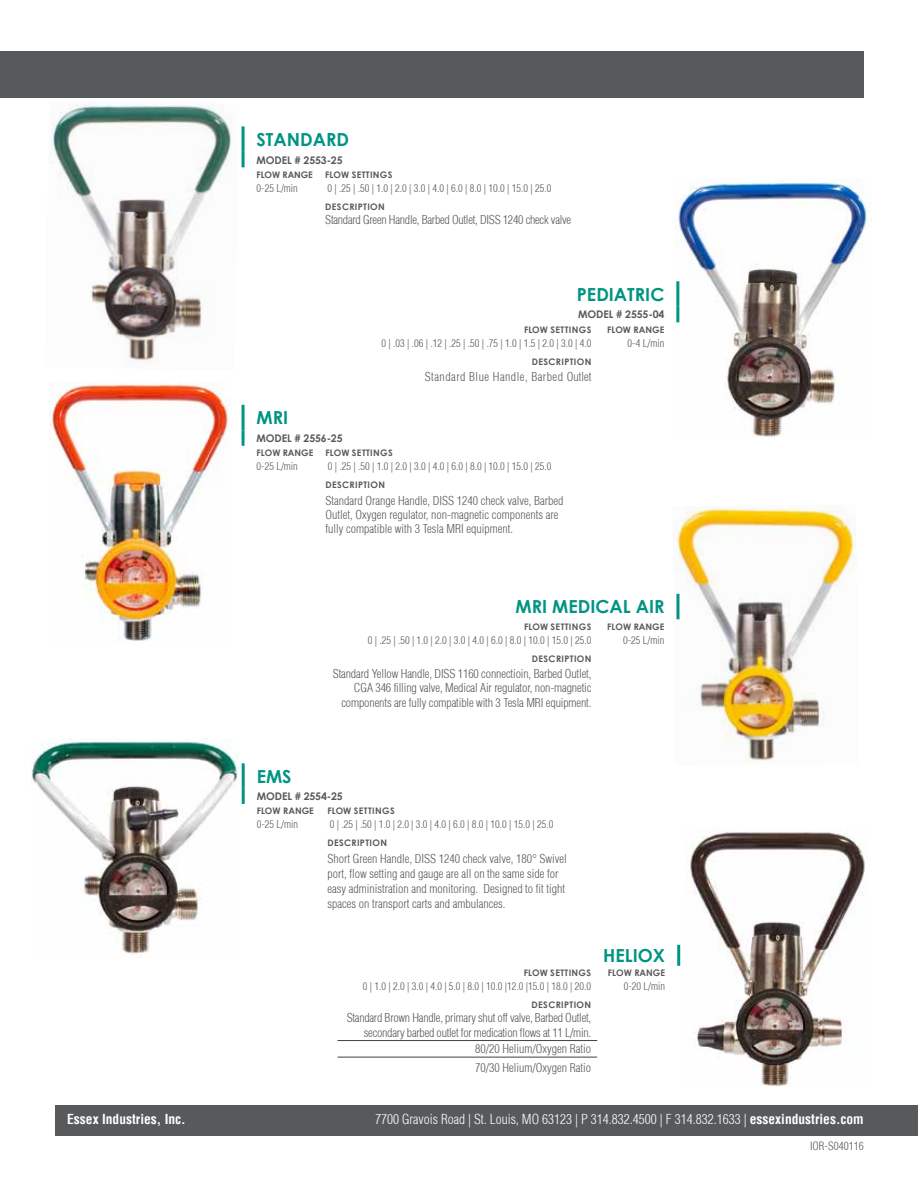
<style>
.page{position:relative;width:918px;height:1188px;background:#fff}
.page>*{position:absolute;margin:0;border:0;box-sizing:border-box;transform-origin:0 0}
.t1{font:700 18px "Century Gothic";color:#009482}
.t2{font:300 condensed 13.5px "Helvetica";color:#fff}
.t3{font:700 condensed 13.5px "Helvetica";color:#fff}
.t4{font:300 condensed 12px/14.4px "Helvetica";color:#58595b}
.t5{font:300 condensed 12px/14.4px "Helvetica";letter-spacing:-.02em;color:#58595b;text-align:right}
.t6{font:300 condensed 12px "Helvetica";letter-spacing:.04em;color:#58595b}
.t7{font:300 condensed 11.25px "Helvetica";color:#58595b}
.t8{font:300 condensed 10.5px "Helvetica";color:#58595b}
.t9{font:700 10.5px "Century Gothic";letter-spacing:-.01em;color:#58595b}
.t10{font:700 9px "Century Gothic";letter-spacing:.04em;color:#58595b}
.t11{font:700 9px "Century Gothic";color:#58595b}
.t12{font:700 9px "Century Gothic";letter-spacing:-.01em;color:#58595b}
.s1{font-weight:700}
</style>
<div class="page">
<div style="left:55px;top:1105px;width:863px;height:31px;background:#58595b"></div>
<div style="left:0;top:51px;width:864px;height:47px;background:#58595b"></div>
<img style="left:51px;top:104px;width:181px;height:259px">
<img style="left:673px;top:505px;width:183px;height:257px">
<img style="left:32px;top:739px;width:206px;height:216px">
<img style="left:50px;top:383px;width:181px;height:258px">
<img style="left:675px;top:179px;width:196px;height:258px">
<img style="left:690px;top:830px;width:175px;height:256px">
<hr style="left:242px;top:126px;width:3px;height:26px;background:#009482">
<hr style="left:242px;top:152px;width:3px;height:15px;background:#009482">
<hr style="left:242px;top:405px;width:3px;height:25px;background:#009482">
<hr style="left:242px;top:430px;width:3px;height:16px;background:#009482">
<hr style="left:242px;top:763px;width:3px;height:26px;background:#009482">
<hr style="left:242px;top:789px;width:3px;height:15px;background:#009482">
<hr style="left:676px;top:281px;width:3px;height:26px;background:#009482">
<hr style="left:676px;top:307px;width:3px;height:15px;background:#009482">
<hr style="left:676px;top:594px;width:3px;height:25px;background:#009482">
<hr style="left:338px;top:1040px;width:259px;height:1px;background:#414042">
<hr style="left:338px;top:1057px;width:259px;height:1px;background:#414042">
<hr style="left:677px;top:945px;width:3px;height:21px;background:#009482">
<h1 class="t1" style="left:257px;top:128px;width:94px">STANDARD</h1>
<p class="t9" style="left:257px;top:153px;width:88px">MODEL # 2553-25</p>
<p class="t12" style="left:257px;top:169px;width:58px">FLOW RANGE</p>
<p class="t10" style="left:325px;top:169px;width:69px">FLOW SETTINGS</p>
<p class="t8" style="left:257px;top:181px;width:43px">0-25 L/min</p>
<p class="t8" style="left:328px;top:181px;width:225px">0 | .25 | .50 | 1.0 | 2.0 | 3.0 | 4.0 | 6.0 | 8.0 | 10.0 | 15.0 | 25.0</p>
<p class="t10" style="left:325px;top:201px;width:61px">DESCRIPTION</p>
<p class="t5" style="left:325px;top:213px;width:248px">Standard Green Handle, Barbed Outlet, DISS 1240 check valve</p>
<h1 class="t1" style="left:577px;top:283px;width:89px">PEDIATRIC</h1>
<p class="t9" style="left:578px;top:308px;width:88px">MODEL # 2555-04</p>
<p class="t10" style="left:524px;top:324px;width:69px">FLOW SETTINGS</p>
<p class="t11" style="left:607px;top:324px;width:59px">FLOW RANGE</p>
<p class="t8" style="left:382px;top:336px;width:211px">0 | .03 | .06 | .12 | .25 | .50 | .75 | 1.0 | 1.5 | 2.0 | 3.0 | 4.0</p>
<p class="t8" style="left:628px;top:336px;width:38px">0-4 L/min</p>
<p class="t10" style="left:532px;top:356px;width:61px">DESCRIPTION</p>
<p class="t6" style="left:425px;top:370px;width:168px">Standard Blue Handle, Barbed Outlet</p>
<h1 class="t1" style="left:257px;top:406px;width:33px">MRI</h1>
<p class="t9" style="left:257px;top:432px;width:88px">MODEL # 2556-25</p>
<p class="t11" style="left:257px;top:447px;width:58px">FLOW RANGE</p>
<p class="t10" style="left:325px;top:447px;width:69px">FLOW SETTINGS</p>
<p class="t8" style="left:257px;top:460px;width:43px">0-25 L/min</p>
<p class="t8" style="left:328px;top:460px;width:225px">0 | .25 | .50 | 1.0 | 2.0 | 3.0 | 4.0 | 6.0 | 8.0 | 10.0 | 15.0 | 25.0</p>
<p class="t10" style="left:325px;top:479px;width:61px">DESCRIPTION</p>
<p class="t4" style="left:325px;top:493px;width:239px">Standard Orange Handle, DISS 1240 check valve, Barbed<br>Outlet, Oxygen regulator, non-magnetic components are fully compatible with 3 Tesla MRI equipment.</p>
<h1 class="t1" style="left:515px;top:595px;width:151px">MRI MEDICAL AIR</h1>
<p class="t10" style="left:524px;top:621px;width:69px">FLOW SETTINGS</p>
<p class="t11" style="left:607px;top:621px;width:59px">FLOW RANGE</p>
<p class="t8" style="left:368px;top:633px;width:225px">0 | .25 | .50 | 1.0 | 2.0 | 3.0 | 4.0 | 6.0 | 8.0 | 10.0 | 15.0 | 25.0</p>
<p class="t8" style="left:623px;top:633px;width:43px">0-25 L/min</p>
<p class="t10" style="left:532px;top:653px;width:61px">DESCRIPTION</p>
<p class="t4" style="left:333px;top:666px;width:260px;text-align:right">Standard Yellow Handle, DISS 1160 connectioin, Barbed Outlet,<br>CGA 346 filling valve, Medical Air regulator, non-magnetic components are fully compatible with 3 Tesla MRI equipment.</p>
<h1 class="t1" style="left:257px;top:765px;width:36px">EMS</h1>
<p class="t9" style="left:257px;top:790px;width:88px">MODEL # 2554-25</p>
<p class="t11" style="left:257px;top:806px;width:59px">FLOW RANGE</p>
<p class="t10" style="left:327px;top:806px;width:69px">FLOW SETTINGS</p>
<p class="t8" style="left:257px;top:818px;width:43px">0-25 L/min</p>
<p class="t8" style="left:330px;top:818px;width:225px">0 | .25 | .50 | 1.0 | 2.0 | 3.0 | 4.0 | 6.0 | 8.0 | 10.0 | 15.0 | 25.0</p>
<p class="t10" style="left:327px;top:837px;width:61px">DESCRIPTION</p>
<p class="t4" style="left:327px;top:851px;width:241px;line-height:15px">Short Green Handle, DISS 1240 check valve, 180° Swivel port, flow setting and gauge are all on the same side for easy administration and monitoring. Designed to fit tight spaces on transport carts and ambulances.</p>
<h1 class="t1" style="left:603px;top:944px;width:63px">HELIOX</h1>
<p class="t10" style="left:524px;top:967px;width:69px">FLOW SETTINGS</p>
<p class="t11" style="left:608px;top:967px;width:59px">FLOW RANGE</p>
<p class="t8" style="left:363px;top:980px;width:230px">0 | 1.0 | 2.0 | 3.0 | 4.0 | 5.0 | 8.0 | 10.0 |12.0 |15.0 | 18.0 | 20.0</p>
<p class="t8" style="left:624px;top:980px;width:43px">0-20 L/min</p>
<p class="t10" style="left:532px;top:999px;width:61px">DESCRIPTION</p>
<p class="t5" style="left:347px;top:1011px;width:246px">Standard Brown Handle, primary shut off valve, Barbed Outlet, secondary barbed outlet for medication flows at 11 L/min.</p>
<p class="t4" style="left:475px;top:1039px;width:117px;line-height:19px">80/20 Helium/Oxygen Ratio<br>70/30 Helium/Oxygen Ratio</p>
<p class="t3" style="left:67px;top:1110px;width:120px">Essex Industries, Inc.</p>
<p class="t2" style="left:375px;top:1110px;width:490px">7700 Gravois Road | St. Louis, MO 63123 | P 314.832.4500 | F 314.832.1633 | <span class="s1">essexindustries.com</span></p>
<p class="t7" style="left:810px;top:1139px;width:55px">IOR-S040116</p>
</div>
